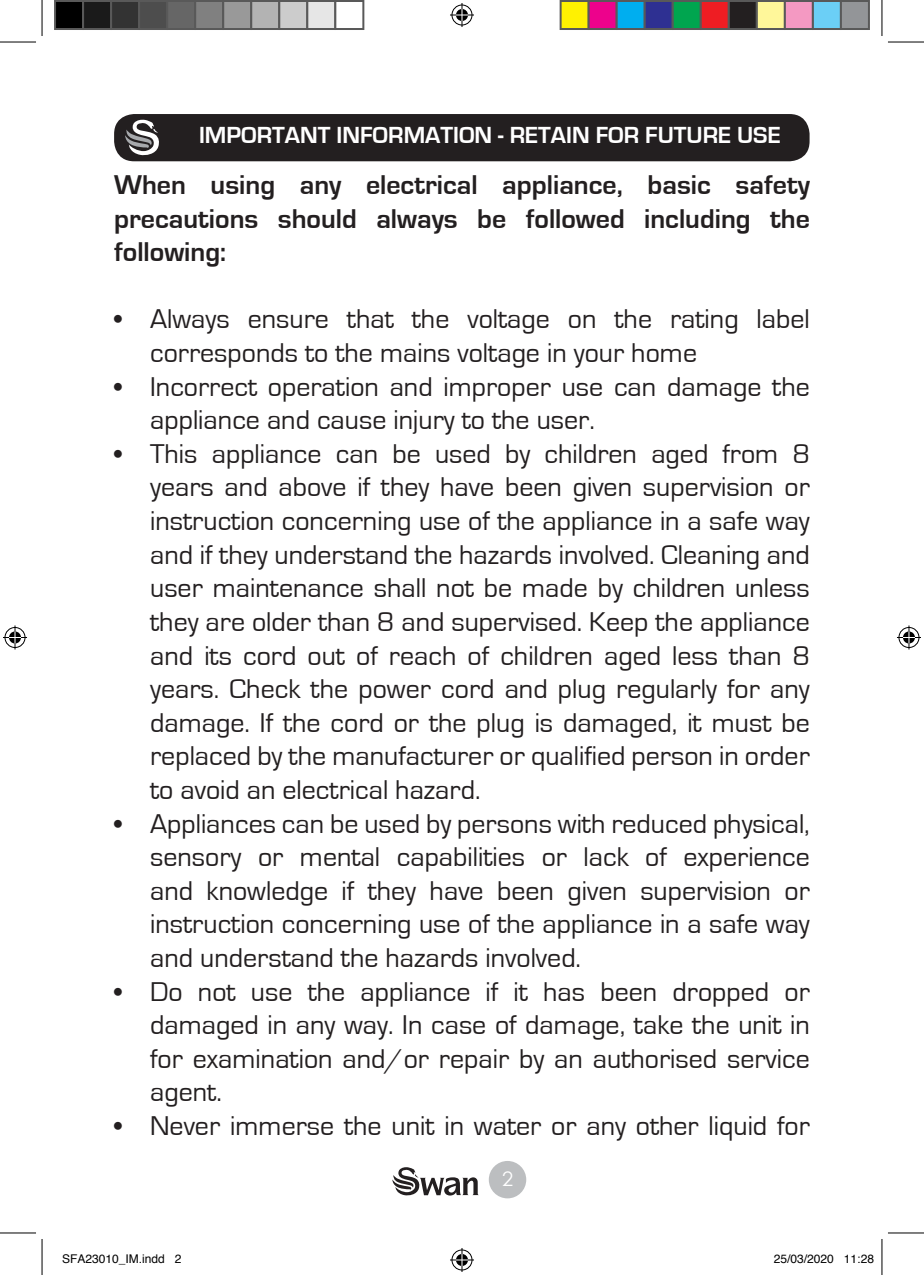
<style>
.page{position:relative;width:924px;height:1275px;background:#fff}
.page>*{position:absolute;margin:0;border:0;box-sizing:border-box;transform-origin:0 0}
.t1{font:28px/33.6px "Eurostile";color:#231f20;text-align:justify}
.General{font:700 28px/33.6px "Eurostile";color:#231f20;text-align:justify}
.Headers{font:700 24px "Eurostile";color:#fff}
.t2{font:20px "Century Gothic";color:#fff}
.t3{font:12px "Helvetica";color:#000}
</style>
<div class="page">
<svg style="left:392px;top:1167px;width:86px;height:28px"></svg>
<div style="left:488px;top:1161px;width:38px;height:37px;background:#bcbec0;border-radius:50%"></div>
<div style="left:114px;top:114px;width:695px;height:47px;background:#231f20;border-radius:20px"></div>
<svg style="left:125px;top:120px;width:34px;height:35px"></svg>
<hr style="left:0;top:42px;width:36px;height:1px;background:#000">
<hr style="left:887px;top:42px;width:36px;height:1px;background:#000">
<hr style="left:0;top:1232px;width:36px;height:1px;background:#000">
<hr style="left:887px;top:1232px;width:36px;height:1px;background:#000">
<hr style="left:42px;top:0;width:1px;height:36px;background:#000">
<hr style="left:42px;top:1239px;width:1px;height:36px;background:#000">
<hr style="left:881px;top:0;width:1px;height:36px;background:#000">
<hr style="left:881px;top:1239px;width:1px;height:36px;background:#000">
<svg style="left:450px;top:3px;width:24px;height:24px"></svg>
<svg style="left:450px;top:1248px;width:24px;height:24px"></svg>
<svg style="left:3px;top:625px;width:24px;height:24px"></svg>
<svg style="left:897px;top:625px;width:23px;height:24px"></svg>
<div style="left:55px;top:1px;width:28px;height:28px;background:#000"></div>
<div style="left:54px;top:0;width:30px;height:30px;border:2px solid #595959"></div>
<div style="left:83px;top:1px;width:28px;height:28px;background:#1a1a1a"></div>
<div style="left:82px;top:0;width:30px;height:30px;border:2px solid #595959"></div>
<div style="left:111px;top:1px;width:28px;height:28px;background:#333"></div>
<div style="left:110px;top:0;width:30px;height:30px;border:2px solid #595959"></div>
<div style="left:139px;top:1px;width:28px;height:28px;background:#4d4d4d"></div>
<div style="left:138px;top:0;width:30px;height:30px;border:2px solid #595959"></div>
<div style="left:167px;top:1px;width:28px;height:28px;background:#666"></div>
<div style="left:166px;top:0;width:30px;height:30px;border:2px solid #595959"></div>
<div style="left:195px;top:1px;width:28px;height:28px;background:#808080"></div>
<div style="left:194px;top:0;width:30px;height:30px;border:2px solid #595959"></div>
<div style="left:223px;top:1px;width:28px;height:28px;background:#999"></div>
<div style="left:222px;top:0;width:30px;height:30px;border:2px solid #595959"></div>
<div style="left:251px;top:1px;width:28px;height:28px;background:#b3b3b3"></div>
<div style="left:250px;top:0;width:30px;height:30px;border:2px solid #595959"></div>
<div style="left:279px;top:1px;width:28px;height:28px;background:#ccc"></div>
<div style="left:278px;top:0;width:30px;height:30px;border:2px solid #595959"></div>
<div style="left:307px;top:1px;width:28px;height:28px;background:#e6e6e6"></div>
<div style="left:306px;top:0;width:30px;height:30px;border:2px solid #595959"></div>
<div style="left:334px;top:0;width:30px;height:30px;border:2px solid #595959"></div>
<div style="left:560px;top:1px;width:28px;height:28px;background:#fff101"></div>
<div style="left:559px;top:0;width:30px;height:30px;border:2px solid #595959"></div>
<div style="left:588px;top:1px;width:28px;height:28px;background:#ed028c"></div>
<div style="left:587px;top:0;width:30px;height:30px;border:2px solid #595959"></div>
<div style="left:616px;top:1px;width:28px;height:28px;background:#00aeef"></div>
<div style="left:615px;top:0;width:30px;height:30px;border:2px solid #595959"></div>
<div style="left:644px;top:1px;width:28px;height:28px;background:#2e3092"></div>
<div style="left:643px;top:0;width:30px;height:30px;border:2px solid #595959"></div>
<div style="left:672px;top:1px;width:28px;height:28px;background:#00a54f"></div>
<div style="left:671px;top:0;width:30px;height:30px;border:2px solid #595959"></div>
<div style="left:700px;top:1px;width:28px;height:28px;background:#ee1d23"></div>
<div style="left:699px;top:0;width:30px;height:30px;border:2px solid #595959"></div>
<div style="left:728px;top:1px;width:28px;height:28px;background:#231f20"></div>
<div style="left:727px;top:0;width:30px;height:30px;border:2px solid #595959"></div>
<div style="left:756px;top:1px;width:28px;height:28px;background:#fff79a"></div>
<div style="left:755px;top:0;width:30px;height:30px;border:2px solid #595959"></div>
<div style="left:784px;top:1px;width:28px;height:28px;background:#f499c2"></div>
<div style="left:783px;top:0;width:30px;height:30px;border:2px solid #595959"></div>
<div style="left:812px;top:1px;width:28px;height:28px;background:#6bcff6"></div>
<div style="left:811px;top:0;width:30px;height:30px;border:2px solid #595959"></div>
<div style="left:840px;top:1px;width:28px;height:28px;background:#939598"></div>
<div style="left:839px;top:0;width:30px;height:30px;border:2px solid #595959"></div>
<p class="Headers" style="left:199px;top:122px;width:583px">IMPORTANT INFORMATION - RETAIN FOR FUTURE USE</p>
<p class="General" style="left:114px;top:168px;width:697px">When using any electrical appliance, basic safety precautions should always be followed including the following:</p>
<p class="t1" style="left:150px;top:303px;width:661px;text-indent:-36px">• Always ensure that the voltage on the rating label corresponds to the mains voltage in your home</p>
<p class="t1" style="left:150px;top:370px;width:661px;text-indent:-36px">• Incorrect operation and improper use can damage the appliance and cause injury to the user.</p>
<p class="t1" style="left:150px;top:437px;width:661px;text-indent:-36px">• This appliance can be used by children aged from 8 years and above if they have been given supervision or instruction concerning use of the appliance in a safe way and if they understand the hazards involved. Cleaning and user maintenance shall not be made by children unless they are older than 8 and supervised. Keep the appliance and its cord out of reach of children aged less than 8 years. Check the power cord and plug regularly for any damage. If the cord or the plug is damaged, it must be replaced by the manufacturer or qualified person in order to avoid an electrical hazard.</p>
<p class="t1" style="left:150px;top:807px;width:661px;text-indent:-36px">• Appliances can be used by persons with reduced physical, sensory or mental capabilities or lack of experience and knowledge if they have been given supervision or instruction concerning use of the appliance in a safe way and understand the hazards involved.</p>
<p class="t1" style="left:150px;top:975px;width:661px;text-indent:-36px">• Do not use the appliance if it has been dropped or damaged in any way. In case of damage, take the unit in for examination and/or repair by an authorised service agent.</p>
<p class="t1" style="left:114px;top:1109px;width:697px">• Never immerse the unit in water or any other liquid for</p>
<p class="t2" style="left:502px;top:1164px;width:13px">2</p>
<p class="t3" style="left:62px;top:1249px;width:121px">SFA23010_IM.indd 2</p>
<p class="t3" style="left:773px;top:1249px;width:102px">25/03/2020 11:28</p>
</div>
